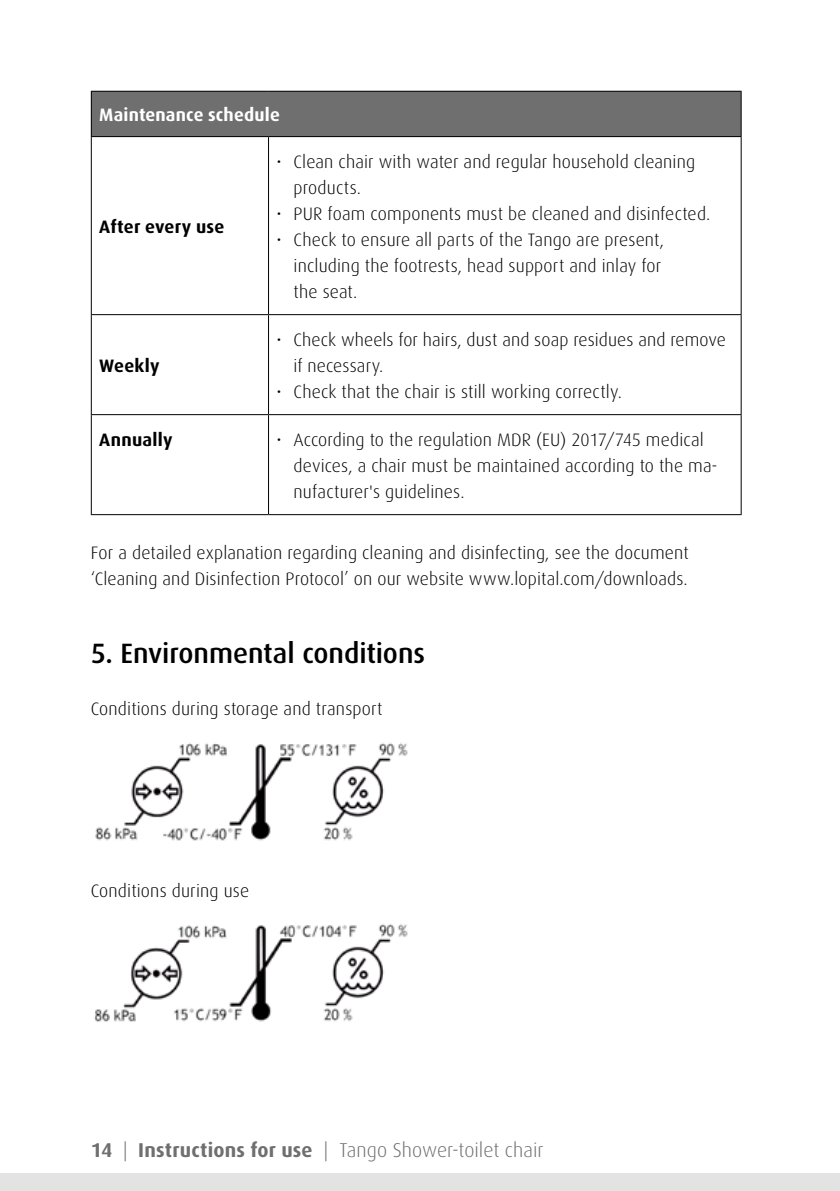
<style>
.page{position:relative;width:840px;height:1191px;background:#fff}
.page>*{position:absolute;margin:0;border:0;box-sizing:border-box;transform-origin:0 0}
.t1{font:500 28px "Dax";color:#000}
.t2{font:300 20px "Dax";color:#706f6f}
.t3{font:300 18px/26px "Dax";letter-spacing:.01em;color:#000}
.t4{font:700 18px "Dax";letter-spacing:.015em;color:#000}
.t5{font:700 18px "Dax";letter-spacing:.01em;color:#fff}
.s1{font-weight:700}
</style>
<div class="page">
<svg style="left:839px;top:1174px;width:1px;height:17px"></svg>
<div style="left:0;top:1174px;width:839px;height:17px;background:#e3e3e3"></div>
<div style="left:91px;top:91px;width:649px;height:46px;background:#706f6f"></div>
<hr style="left:740px;top:92px;width:1px;height:44px;background:#000">
<hr style="left:91px;top:91px;width:177px;height:1px;background:#000">
<hr style="left:91px;top:92px;width:1px;height:44px;background:#000">
<hr style="left:268px;top:91px;width:473px;height:1px;background:#000">
<hr style="left:91px;top:136px;width:177px;height:1px;background:#000">
<hr style="left:91px;top:137px;width:1px;height:177px;background:#000">
<hr style="left:268px;top:136px;width:473px;height:1px;background:#000">
<hr style="left:268px;top:137px;width:1px;height:177px;background:#000">
<hr style="left:740px;top:137px;width:1px;height:177px;background:#000">
<hr style="left:91px;top:314px;width:177px;height:1px;background:#000">
<hr style="left:91px;top:315px;width:1px;height:99px;background:#000">
<hr style="left:268px;top:314px;width:473px;height:1px;background:#000">
<hr style="left:268px;top:315px;width:1px;height:99px;background:#000">
<hr style="left:740px;top:315px;width:1px;height:99px;background:#000">
<hr style="left:91px;top:414px;width:177px;height:1px;background:#000">
<hr style="left:91px;top:415px;width:1px;height:99px;background:#000">
<hr style="left:268px;top:414px;width:473px;height:1px;background:#000">
<hr style="left:268px;top:415px;width:1px;height:99px;background:#000">
<hr style="left:740px;top:415px;width:1px;height:99px;background:#000">
<hr style="left:91px;top:514px;width:177px;height:1px;background:#000">
<hr style="left:268px;top:514px;width:473px;height:1px;background:#000">
<img style="left:95px;top:743px;width:313px;height:98px">
<img style="left:94px;top:924px;width:314px;height:98px">
<p class="t5" style="left:99px;top:104px;width:182px">Maintenance schedule</p>
<p class="t4" style="left:99px;top:216px;width:127px">After every use</p>
<p class="t4" style="left:99px;top:355px;width:62px">Weekly</p>
<p class="t3" style="left:293px;top:149px;width:403px;text-indent:-17px">• Clean chair with water and regular household cleaning products.</p>
<p class="t3" style="left:276px;top:200px;width:432px">• PUR foam components must be cleaned and disinfected.</p>
<p class="t3" style="left:293px;top:226px;width:372px;text-indent:-17px">• Check to ensure all parts of the Tango are present, including the footrests, head support and inlay for the seat.</p>
<p class="t3" style="left:293px;top:326px;width:433px;text-indent:-17px">• Check wheels for hairs, dust and soap residues and remove if necessary.</p>
<p class="t3" style="left:276px;top:378px;width:344px">• Check that the chair is still working correctly.</p>
<p class="t4" style="left:99px;top:429px;width:75px">Annually</p>
<p class="t3" style="left:293px;top:426px;width:425px;text-indent:-17px">• According to the regulation MDR (EU) 2017/745 medical devices, a chair must be maintained according to the ma&shy;nufacturer's guidelines.</p>
<p class="t3" style="left:91px;top:540px;width:599px">For a detailed explanation regarding cleaning and disinfecting, see the document ‘Cleaning and Disinfection Protocol’ on our website www.lopital.com/downloads.</p>
<h1 class="t1" style="left:91px;top:637px;width:335px">5. Environmental conditions</h1>
<p class="t3" style="left:91px;top:696px;width:293px">Conditions during storage and transport</p>
<p class="t3" style="left:91px;top:878px;width:160px">Conditions during use</p>
<p class="t2" style="left:91px;top:1139px;width:454px"><span class="s1">14</span> | <span class="s1">Instructions for use</span> | Tango Shower-toilet chair</p>
</div>
